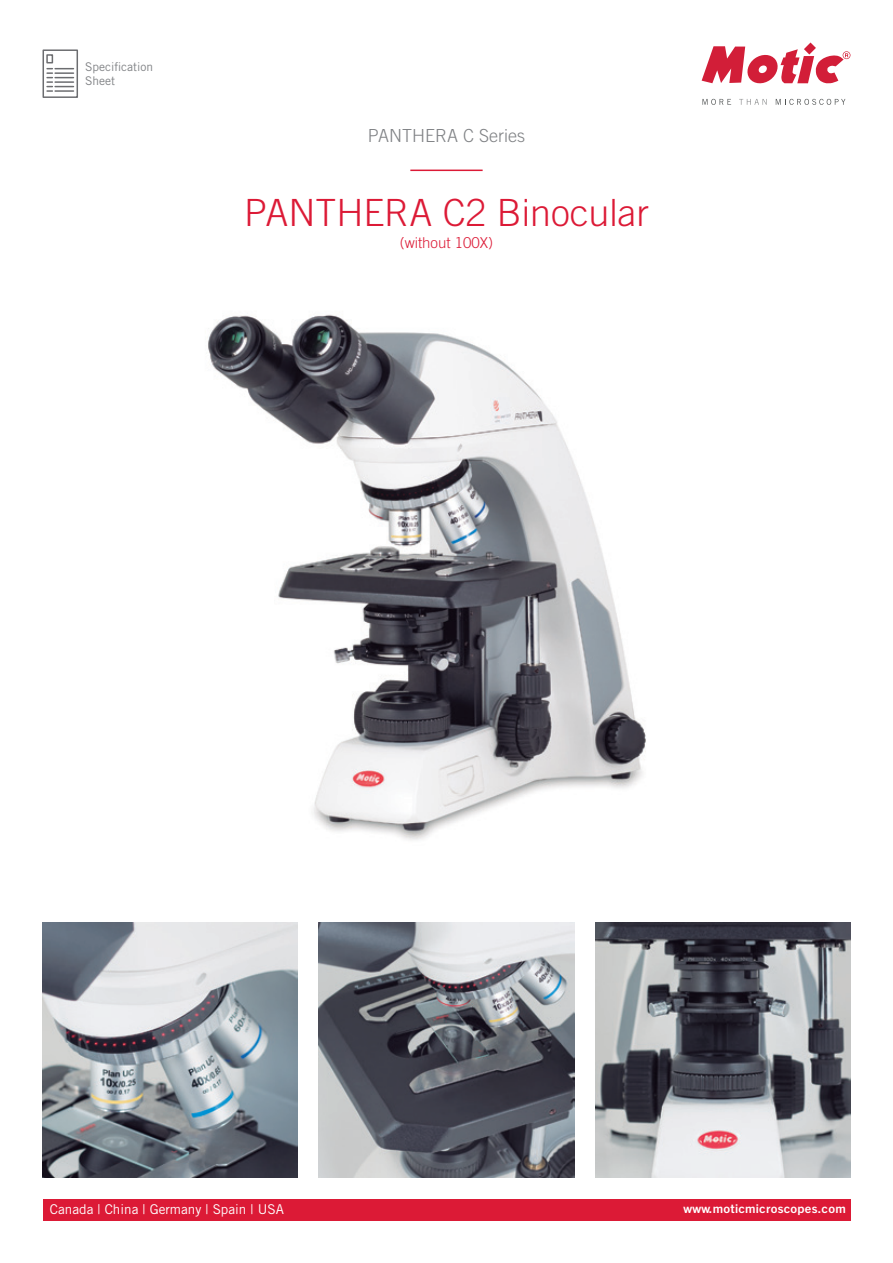
<style>
.page{position:relative;width:893px;height:1263px;background:#fff}
.page>*{position:absolute;margin:0;border:0;box-sizing:border-box;transform-origin:0 0}
.t1{font:300 37.5px "Trade Gothic";color:#dc1a36}
.t2{font:300 18px "Trade Gothic";color:#808285}
.t3{font:300 15px "Trade Gothic";color:#dc1a36}
.t4{font:13.5px "Trade Gothic";color:#fff}
.t5{font:700 12px "Trade Gothic Next LT Pro";letter-spacing:.02em;color:#fff;scale:1.05 1}
.t6{font:12px/14.4px "Trade Gothic";color:#808285}
</style>
<div class="page">
<svg style="left:702px;top:43px;width:148px;height:41px"></svg>
<svg style="left:702px;top:99px;width:29px;height:6px"></svg>
<svg style="left:739px;top:99px;width:28px;height:6px"></svg>
<svg style="left:776px;top:99px;width:69px;height:6px"></svg>
<div style="left:43px;top:1199px;width:807px;height:21px;background:#dc1a36"></div>
<hr style="left:410px;top:170px;width:73px;height:1px;background:#dc1a36">
<svg style="left:42px;top:49px;width:36px;height:49px"></svg>
<img style="left:595px;top:922px;width:255px;height:256px">
<img style="left:208px;top:314px;width:438px;height:526px">
<img style="left:319px;top:922px;width:255px;height:256px">
<img style="left:43px;top:922px;width:255px;height:256px">
<p class="t6" style="left:85px;top:59px;width:70px">Specification<br>Sheet</p>
<h2 class="t2" style="left:368px;top:125px;width:159px">PANTHERA C Series</h2>
<h1 class="t1" style="left:244px;top:190px;width:406px">PANTHERA C2 Binocular</h1>
<p class="t3" style="left:400px;top:234px;width:95px">(without 100X)</p>
<p class="t4" style="left:50px;top:1201px;width:235px">Canada | China | Germany | Spain | USA</p>
<p class="t5" style="left:683px;top:1202px;width:156px">www.moticmicroscopes.com</p>
</div>
